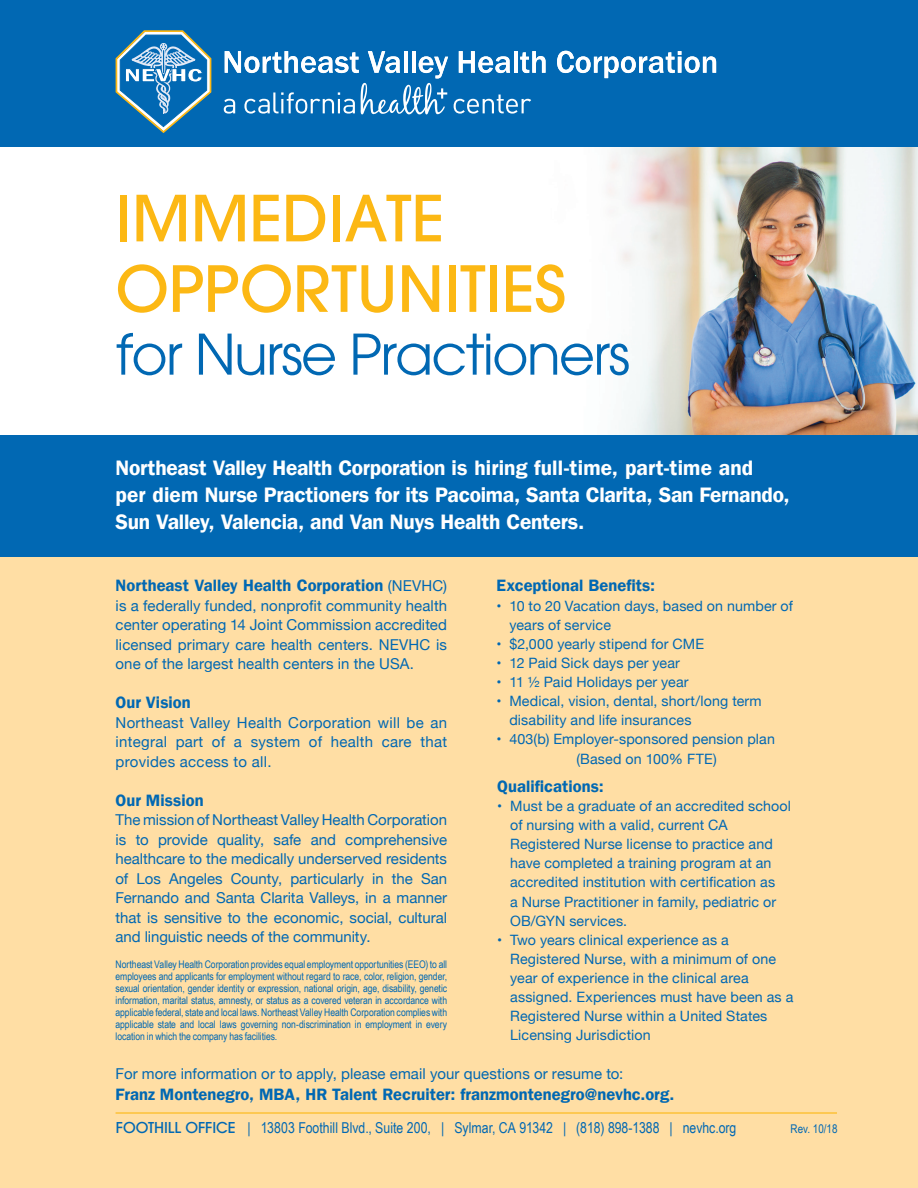
<style>
.page{position:relative;width:918px;height:1188px;background:#fff}
.page>*{position:absolute;margin:0;border:0;box-sizing:border-box;transform-origin:0 0}
.t1{font:500 63px/70.5px "ITC Avant Garde W1 G";color:#fcb814}
.t2{font:55.5px "ITC Avant Garde W1 G";letter-spacing:-.03em;color:#0168b3}
.t3{font:21px/27px "Franklin Gothic LT Pro Dm";letter-spacing:-.01em;color:#fff}
.Lower_Info{font:16.5px "Franklin Gothic LT Pro Dm";letter-spacing:.005em;color:#0168b3}
.Lower_Info-2{font:15px/19.5px "Helvetica Neue";letter-spacing:.005em;color:#0168b3;text-align:justify}
.t4{font:15px "Arial Narrow";color:#0168b3}
.t5{font:14.25px/19.2px "Helvetica Neue";letter-spacing:.01em;color:#0168b3}
.t6{font:12px "Arial Narrow";color:#0168b3}
.t7{font:10.5px/12px "Arial Narrow";letter-spacing:-.005em;color:#0168b3;text-align:justify}
.s1{font-family:"Helvetica Neue";font-size:15px}
.s2{font-family:"ITC Avant Garde W1 G";font-weight:500}
</style>
<div class="page">
<img style="left:607px;top:147px;width:311px;height:288px">
<div style="left:0;top:534px;width:918px;height:654px;background:#ffdea4"></div>
<div style="left:0;top:435px;width:918px;height:121px;background:#0168b3"></div>
<div style="left:0;top:0;width:918px;height:147px;background:#0168b3"></div>
<svg style="left:115px;top:30px;width:97px;height:103px"></svg>
<svg style="left:459px;top:51px;width:51px;height:22px"></svg>
<hr style="left:514px;top:51px;width:4px;height:22px;background:#fff">
<svg style="left:520px;top:51px;width:26px;height:22px"></svg>
<svg style="left:557px;top:51px;width:159px;height:27px"></svg>
<svg style="left:454px;top:95px;width:77px;height:19px"></svg>
<svg style="left:224px;top:51px;width:224px;height:64px"></svg>
<hr style="left:116px;top:1112px;width:721px;height:2px;background:#fcb814">
<p class="t1" style="left:116px;top:183px;width:452px">IMMEDIATE<br>OPPORTUNITIES</p>
<p class="t2" style="left:116px;top:320px;width:516px">for Nurse Practioners</p>
<p class="t3" style="left:116px;top:454px;width:676px">Northeast Valley Health Corporation is hiring full-time, part-time and<br>per diem Nurse Practioners for its Pacoima, Santa Clarita, San Fernando,<br>Sun Valley, Valencia, and Van Nuys Health Centers.</p>
<p class="Lower_Info" style="left:116px;top:576px;width:333px">Northeast Valley Health Corporation <span class="s1">(NEVHC)</span></p>
<p class="Lower_Info-2" style="left:116px;top:597px;width:333px">is a federally funded, nonprofit community health center operating 14 Joint Commission accredited licensed primary care health centers. NEVHC is one of the largest health centers in the USA.</p>
<p class="Lower_Info" style="left:116px;top:693px;width:77px">Our Vision</p>
<p class="Lower_Info-2" style="left:116px;top:714px;width:333px">Northeast Valley Health Corporation will be an integral part of a system of health care that provides access to all.</p>
<p class="Lower_Info" style="left:116px;top:791px;width:90px">Our Mission</p>
<p class="Lower_Info-2" style="left:116px;top:811px;width:333px">The mission of Northeast Valley Health Corporation is to provide quality, safe and comprehensive healthcare to the medically underserved residents of Los Angeles County, particularly in the San Fernando and Santa Clarita Valleys, in a manner that is sensitive to the economic, social, cultural and linguistic needs of the community.</p>
<p class="t7" style="left:116px;top:958px;width:333px">Northeast Valley Health Corporation provides equal employment opportunities (EEO) to all employees and applicants for employment without regard to race, color, religion, gender, sexual orientation, gender identity or expression, national origin, age, disability, genetic information, marital status, amnesty, or status as a covered veteran in accordance with applicable federal, state and local laws. Northeast Valley Health Corporation complies with applicable state and local laws governing non-discrimination in employment in every location in which the company has facilities.</p>
<p class="Lower_Info" style="left:497px;top:576px;width:160px">Exceptional Benefits:</p>
<p class="t5" style="left:509px;top:597px;width:285px;text-indent:-13px">• 10 to 20 Vacation days, based on number of years of service</p>
<p class="t5" style="left:497px;top:635px;width:209px">• $2,000 yearly stipend for CME</p>
<p class="t5" style="left:497px;top:654px;width:185px">• 12 Paid Sick days per year</p>
<p class="t5" style="left:497px;top:673px;width:194px">• 11 ½ Paid Holidays per year</p>
<p class="t5" style="left:509px;top:692px;width:254px;text-indent:-13px">• Medical, vision, dental, short/long term disability and life insurances</p>
<p class="t5" style="left:497px;top:731px;width:280px">• 403(b) Employer-sponsored pension plan</p>
<p class="t5" style="left:576px;top:750px;width:142px">(Based on 100% FTE)</p>
<p class="Lower_Info" style="left:497px;top:776px;width:108px">Qualifications:</p>
<p class="t5" style="left:510px;top:797px;width:282px;text-indent:-13px">• Must be a graduate of an accredited school of nursing with a valid, current CA Registered Nurse license to practice and have completed a training program at an accredited institution with certification as<br>a Nurse Practitioner in family, pediatric or OB/GYN services.</p>
<p class="t5" style="left:510px;top:931px;width:285px;text-indent:-13px">• Two years clinical experience as a Registered Nurse, with a minimum of one year of experience in the clinical area assigned. Experiences must have been as a Registered Nurse within a United States Licensing Jurisdiction</p>
<p class="Lower_Info-2" style="left:116px;top:1065px;width:509px">For more information or to apply, please email your questions or resume to:</p>
<p class="Lower_Info" style="left:116px;top:1085px;width:560px">Franz Montenegro, MBA, HR Talent Recruiter: franzmontenegro@nevhc.org.</p>
<p class="t4" style="left:116px;top:1117px;width:622px"><span class="s2">FOOTHILL OFFICE</span> | 13803 Foothill Blvd., Suite 200, | Sylmar, CA 91342 | (818) 898-1388 | nevhc.org</p>
<p class="t6" style="left:791px;top:1120px;width:48px">Rev. 10/18</p>
</div>
